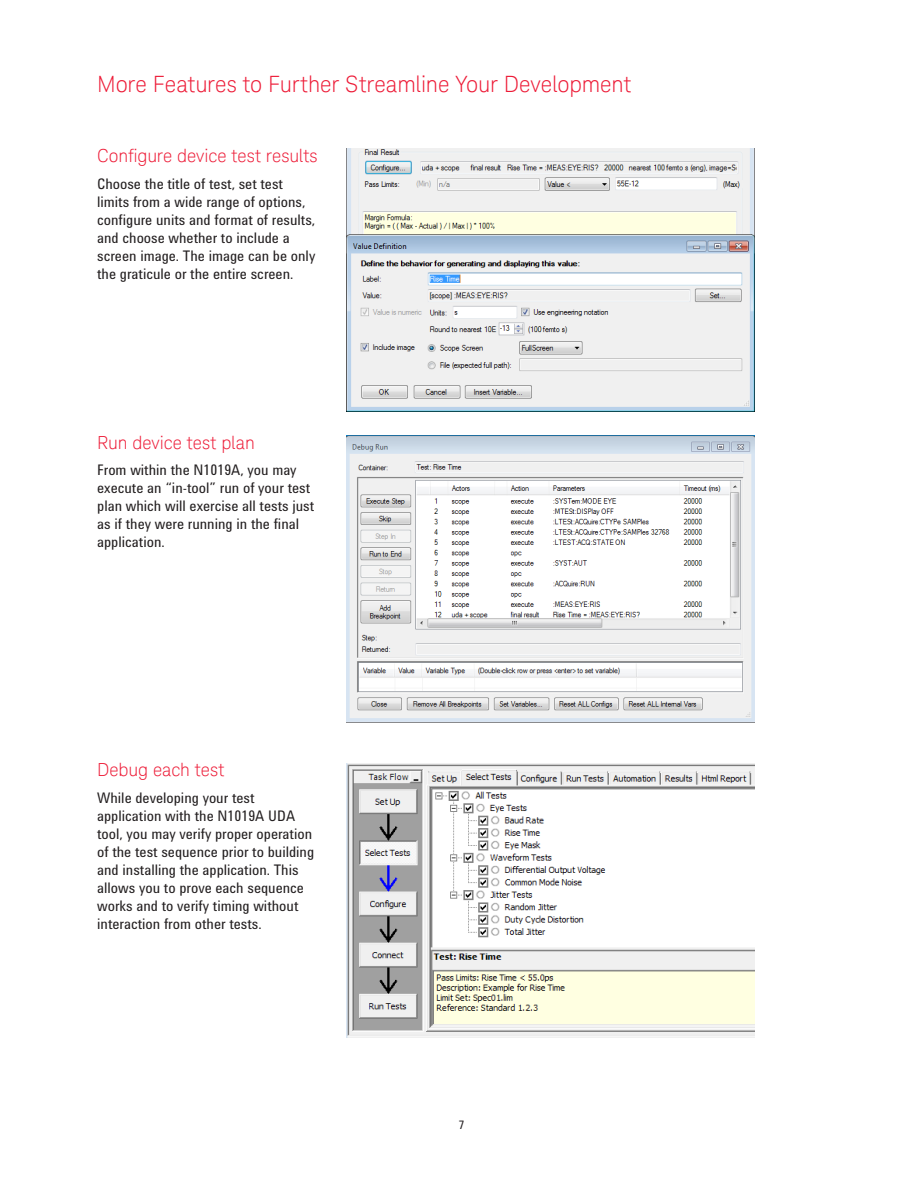
<style>
.page{position:relative;width:918px;height:1188px;background:#fff}
.page>*{position:absolute;margin:0;border:0;box-sizing:border-box;transform-origin:0 0}
.K_Heading_1{font:300 22.5px "Keysight Sans";letter-spacing:-.005em;color:#ed1a36}
.K_Heading_2{font:300 18px "Keysight Sans";letter-spacing:-.005em;color:#ed1a36}
.Body_Text{font:15px/18px "Agilent Condensed CFF";color:#231f20}
.t1{font:12px "Agilent Condensed CFF";color:#231f20}
</style>
<div class="page">
<img style="left:347px;top:149px;width:407px;height:263px">
<img style="left:347px;top:436px;width:407px;height:287px">
<img style="left:347px;top:763px;width:407px;height:275px">
<p class="K_Heading_1" style="left:97px;top:71px;width:536px">More Features to Further Streamline Your Development</p>
<p class="K_Heading_2" style="left:97px;top:145px;width:222px">Configure device test results</p>
<p class="Body_Text" style="left:97px;top:174px;width:220px">Choose the title of test, set test limits from a wide range of options, configure units and format of results, and choose whether to include a screen image. The image can be only the graticule or the entire screen.</p>
<p class="K_Heading_2" style="left:97px;top:432px;width:159px">Run device test plan</p>
<p class="Body_Text" style="left:97px;top:461px;width:219px">From within the N1019A, you may execute an “in-tool” run of your test plan which will exercise all tests just as if they were running in the final application.</p>
<p class="K_Heading_2" style="left:97px;top:759px;width:129px">Debug each test</p>
<p class="Body_Text" style="left:97px;top:788px;width:219px">While developing your test application with the N1019A UDA tool, you may verify proper operation of the test sequence prior to building and installing the application. This allows you to prove each sequence works and to verify timing without interaction from other tests.</p>
<p class="t1" style="left:459px;top:1115px;width:7px">7</p>
</div>
